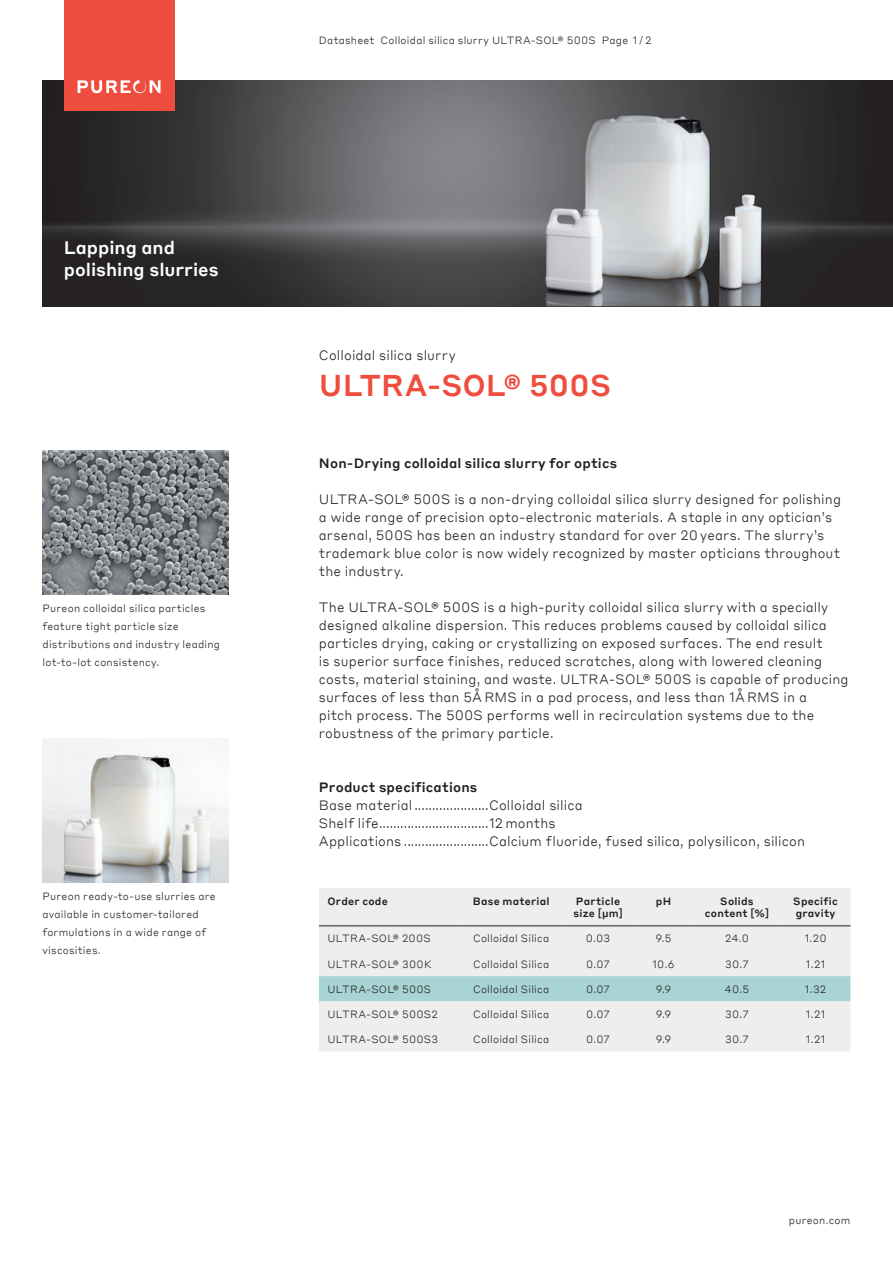
<style>
.page{position:relative;width:893px;height:1263px;background:#fff}
.page>*{position:absolute;margin:0;border:0;box-sizing:border-box;transform-origin:0 0}
._20_24_Titel_rot{font:500 30px "Styrene BTT";letter-spacing:-.005em;color:#ef4d3d}
._12_15_Titel{font:500 18px/22.5px "Styrene BTT";letter-spacing:-.005em;color:#fff}
._9_12_Text{font:300 13.5px/18px "Styrene BTT";letter-spacing:.01em;color:#231f20}
._9_12_Text_Füllzeich{font:300 13.5px "Styrene BTT";letter-spacing:.01em;color:#231f20}
._9_12_Titel{font:500 13.5px "Styrene BTT";letter-spacing:.015em;color:#231f20}
._7_10_Text{font:300 10.5px/18px "Styrene BTT";letter-spacing:.02em;color:#231f20}
._7_8_4_Text{font:300 10.5px "Styrene BTT";letter-spacing:.02em;color:#231f20}
._7_8_4_Titel{font:500 10.5px/12.6px "Styrene BTT";letter-spacing:.025em;color:#231f20}
</style>
<div class="page">
<img style="left:43px;top:450px;width:186px;height:144px">
<img style="left:43px;top:81px;width:850px;height:225px">
<img style="left:43px;top:738px;width:186px;height:144px">
<div style="left:64px;top:0;width:110px;height:111px;background:#ef4d3d"></div>
<svg style="left:78px;top:80px;width:83px;height:13px"></svg>
<div style="left:319px;top:888px;width:531px;height:163px;background:#eeeeef"></div>
<div style="left:319px;top:926px;width:531px;height:25px;background:#eeeeef"></div>
<div style="left:319px;top:976px;width:531px;height:25px;background:#a9d4d5"></div>
<hr style="left:319px;top:925px;width:141px;height:1px;background:#231f20">
<hr style="left:460px;top:925px;width:102px;height:1px;background:#231f20">
<hr style="left:562px;top:925px;width:72px;height:1px;background:#231f20">
<hr style="left:634px;top:925px;width:59px;height:1px;background:#231f20">
<hr style="left:693px;top:925px;width:88px;height:1px;background:#231f20">
<hr style="left:781px;top:925px;width:69px;height:1px;background:#231f20">
<p class="_12_15_Titel" style="left:64px;top:234px;width:156px">Lapping and polishing slurries</p>
<p class="_7_10_Text" style="left:43px;top:598px;width:179px">Pureon colloidal silica particles feature tight particle size distributions and industry leading lot-to-lot consistency.</p>
<p class="_7_10_Text" style="left:43px;top:886px;width:175px">Pureon ready-to-use slurries are available in customer-tailored formulations in a wide range of viscosities.</p>
<p class="_7_10_Text" style="left:319px;top:31px;width:334px">Datasheet Colloidal silica slurry ULTRA-SOL® 500S Page 1 / 2</p>
<p class="_9_12_Text" style="left:319px;top:345px;width:138px">Colloidal silica slurry</p>
<p class="_20_24_Titel_rot" style="left:319px;top:360px;width:294px">ULTRA-SOL® 500S</p>
<p class="_9_12_Titel" style="left:319px;top:452px;width:300px">Non-Drying colloidal silica slurry for optics</p>
<p class="_9_12_Text" style="left:319px;top:489px;width:524px">ULTRA-SOL® 500S is a non-drying colloidal silica slurry designed for polishing a wide range of precision opto-electronic materials. A staple in any optician’s arsenal, 500S has been an industry standard for over 20 years. The slurry’s trademark blue color is now widely recognized by master opticians throughout the industry.</p>
<p class="_9_12_Text" style="left:319px;top:597px;width:531px">The ULTRA-SOL® 500S is a high-purity colloidal silica slurry with a specially designed alkaline dispersion. This reduces problems caused by colloidal silica particles drying, caking or crystallizing on exposed surfaces. The end result<br>is superior surface finishes, reduced scratches, along with lowered cleaning costs, material staining, and waste. ULTRA-SOL® 500S is capable of producing surfaces of less than 5Å RMS in a pad process, and less than 1Å RMS in a<br>pitch process. The 500S performs well in recirculation systems due to the robustness of the primary particle.</p>
<p class="_9_12_Titel" style="left:319px;top:776px;width:160px">Product specifications</p>
<p class="_9_12_Text_Füllzeich" style="left:319px;top:794px;width:265px">Base material .....................Colloidal silica</p>
<p class="_9_12_Text_Füllzeich" style="left:319px;top:812px;width:238px">Shelf life...............................12 months</p>
<p class="_9_12_Text_Füllzeich" style="left:319px;top:830px;width:488px">Applications ........................Calcium fluoride, fused silica, polysilicon, silicon</p>
<p class="_7_8_4_Titel" style="left:327px;top:894px;width:62px">Order code</p>
<p class="_7_8_4_Titel" style="left:473px;top:894px;width:78px">Base material</p>
<p class="_7_8_4_Titel" style="left:573px;top:894px;width:51px">Particle size [µm]</p>
<p class="_7_8_4_Titel" style="left:656px;top:894px;width:17px">pH</p>
<p class="_7_8_4_Titel" style="left:705px;top:894px;width:66px;text-align:center">Solids content [%]</p>
<p class="_7_8_4_Titel" style="left:793px;top:894px;width:46px">Specific gravity</p>
<p class="_7_8_4_Text" style="left:327px;top:930px;width:105px">ULTRA-SOL® 200S</p>
<p class="_7_8_4_Text" style="left:473px;top:930px;width:78px">Colloidal Silica</p>
<p class="_7_8_4_Text" style="left:586px;top:930px;width:26px">0.03</p>
<p class="_7_8_4_Text" style="left:655px;top:930px;width:18px">9.5</p>
<p class="_7_8_4_Text" style="left:725px;top:930px;width:25px">24.0</p>
<p class="_7_8_4_Text" style="left:805px;top:930px;width:23px">1.20</p>
<p class="_7_8_4_Text" style="left:327px;top:955px;width:106px">ULTRA-SOL® 300K</p>
<p class="_7_8_4_Text" style="left:473px;top:955px;width:78px">Colloidal Silica</p>
<p class="_7_8_4_Text" style="left:586px;top:955px;width:25px">0.07</p>
<p class="_7_8_4_Text" style="left:652px;top:955px;width:24px">10.6</p>
<p class="_7_8_4_Text" style="left:725px;top:955px;width:25px">30.7</p>
<p class="_7_8_4_Text" style="left:806px;top:955px;width:21px">1.21</p>
<p class="_7_8_4_Text" style="left:327px;top:980px;width:105px">ULTRA-SOL® 500S</p>
<p class="_7_8_4_Text" style="left:473px;top:980px;width:78px">Colloidal Silica</p>
<p class="_7_8_4_Text" style="left:586px;top:980px;width:25px">0.07</p>
<p class="_7_8_4_Text" style="left:656px;top:980px;width:17px">9.9</p>
<p class="_7_8_4_Text" style="left:724px;top:980px;width:26px">40.5</p>
<p class="_7_8_4_Text" style="left:805px;top:980px;width:23px">1.32</p>
<p class="_7_8_4_Text" style="left:327px;top:1005px;width:112px">ULTRA-SOL® 500S2</p>
<p class="_7_8_4_Text" style="left:473px;top:1005px;width:78px">Colloidal Silica</p>
<p class="_7_8_4_Text" style="left:586px;top:1005px;width:25px">0.07</p>
<p class="_7_8_4_Text" style="left:656px;top:1005px;width:17px">9.9</p>
<p class="_7_8_4_Text" style="left:725px;top:1005px;width:25px">30.7</p>
<p class="_7_8_4_Text" style="left:806px;top:1005px;width:21px">1.21</p>
<p class="_7_8_4_Text" style="left:327px;top:1030px;width:112px">ULTRA-SOL® 500S3</p>
<p class="_7_8_4_Text" style="left:473px;top:1030px;width:78px">Colloidal Silica</p>
<p class="_7_8_4_Text" style="left:586px;top:1030px;width:25px">0.07</p>
<p class="_7_8_4_Text" style="left:656px;top:1030px;width:17px">9.9</p>
<p class="_7_8_4_Text" style="left:725px;top:1030px;width:25px">30.7</p>
<p class="_7_8_4_Text" style="left:806px;top:1030px;width:21px">1.21</p>
<p class="_7_10_Text" style="left:789px;top:1210px;width:63px">pureon.com</p>
</div>
